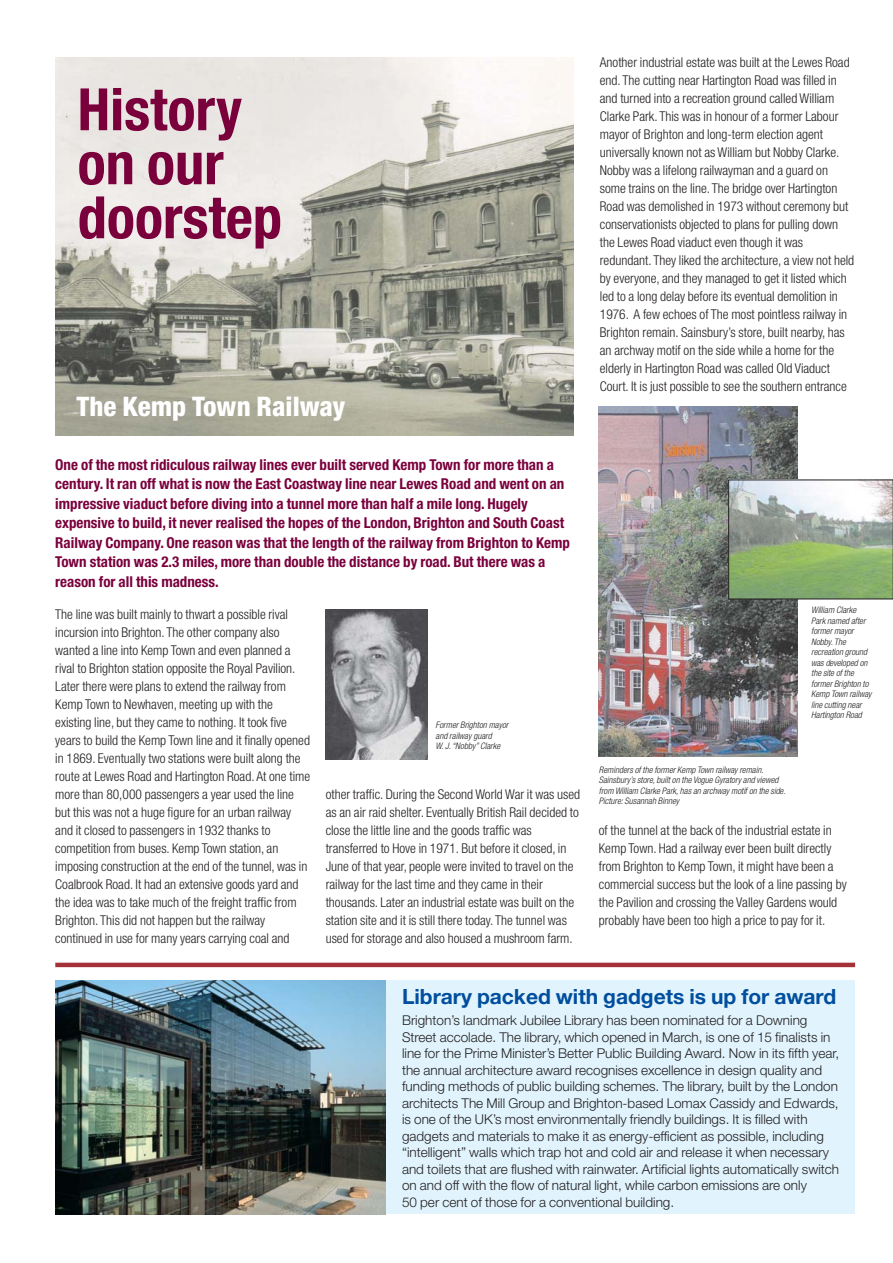
<style>
.page{position:relative;width:893px;height:1263px;background:#fff}
.page>*{position:absolute;margin:0;border:0;box-sizing:border-box;transform-origin:0 0}
.t1{font:700 condensed 58.5px/54px "Helvetica Neue";color:#7a003c}
.t2{font:800 condensed 27px "Helvetica Neue";color:#fff}
.t3{font:700 21px "Helvetica Neue";color:#004e9d}
.t4{font:700 condensed 15px/19.5px "Helvetica Neue";color:#7a003c}
.t5{font:300 condensed 13.5px/18px "Helvetica Neue";color:#231f20}
.t6{font:300 13.5px/16.5px "Helvetica Neue";color:#231f20}
.t7{font:italic 300 condensed 9px/10.5px "Helvetica Neue";color:#231f20}
</style>
<div class="page">
<div style="left:55px;top:980px;width:800px;height:234px;background:#e1f4fd"></div>
<hr style="left:55px;top:963px;width:800px;height:4px;background:#a43138">
<img style="left:55px;top:57px;width:519px;height:379px">
<img style="left:326px;top:610px;width:102px;height:149px">
<img style="left:598px;top:407px;width:199px;height:350px">
<img style="left:730px;top:482px;width:160px;height:115px">
<img style="left:55px;top:981px;width:330px;height:234px">
<h1 class="t1" style="left:78px;top:87px;width:206px">History on our doorstep</h1>
<h2 class="t2" style="left:77px;top:397px;width:270px">The Kemp Town Railway</h2>
<p class="t4" style="left:55px;top:456px;width:516px">One of the most ridiculous railway lines ever built served Kemp Town for more than a century. It ran off what is now the East Coastway line near Lewes Road and went on an impressive viaduct before diving into a tunnel more than half a mile long. Hugely expensive to build, it never realised the hopes of the London, Brighton and South Coast Railway Company. One reason was that the length of the railway from Brighton to Kemp Town station was 2.3 miles, more than double the distance by road. But there was a reason for all this madness.</p>
<p class="t5" style="left:55px;top:607px;width:256px">The line was built mainly to thwart a possible rival incursion into Brighton. The other company also wanted a line into Kemp Town and even planned a rival to Brighton station opposite the Royal Pavilion.<br>Later there were plans to extend the railway from Kemp Town to Newhaven, meeting up with the existing line, but they came to nothing. It took five years to build the Kemp Town line and it finally opened in 1869. Eventually two stations were built along the route at Lewes Road and Hartington Road. At one time more than 80,000 passengers a year used the line but this was not a huge figure for an urban railway and it closed to passengers in 1932 thanks to competition from buses. Kemp Town station, an imposing construction at the end of the tunnel, was in Coalbrook Road. It had an extensive goods yard and the idea was to take much of the freight traffic from Brighton. This did not happen but the railway continued in use for many years carrying coal and</p>
<p class="t7" style="left:435px;top:721px;width:74px">Former Brighton mayor and railway guard<br>W. J. “Nobby” Clarke</p>
<p class="t5" style="left:325px;top:786px;width:256px">other traffic. During the Second World War it was used as an air raid shelter. Eventually British Rail decided to close the little line and the goods traffic was transferred to Hove in 1971. But before it closed, in June of that year, people were invited to travel on the railway for the last time and they came in their thousands. Later an industrial estate was built on the station site and it is still there today. The tunnel was used for storage and also housed a mushroom farm.</p>
<p class="t5" style="left:600px;top:54px;width:256px">Another industrial estate was built at the Lewes Road end. The cutting near Hartington Road was filled in and turned into a recreation ground called William Clarke Park. This was in honour of a former Labour mayor of Brighton and long-term election agent universally known not as William but Nobby Clarke.<br>Nobby was a lifelong railwayman and a guard on some trains on the line. The bridge over Hartington Road was demolished in 1973 without ceremony but conservationists objected to plans for pulling down the Lewes Road viaduct even though it was redundant. They liked the architecture, a view not held by everyone, and they managed to get it listed which led to a long delay before its eventual demolition in 1976. A few echoes of The most pointless railway in Brighton remain. Sainsbury’s store, built nearby, has an archway motif on the side while a home for the elderly in Hartington Road was called Old Viaduct Court. It is just possible to see the southern entrance</p>
<p class="t7" style="left:599px;top:765px;width:188px">Reminders of the former Kemp Town railway remain.<br>Sainsbury’s store, built on the Vogue Gyratory and viewed from William Clarke Park, has an archway motif on the side.<br>Picture: Susannah Binney</p>
<p class="t7" style="left:811px;top:606px;width:62px">William Clarke<br>Park named after former mayor<br>Nobby. The recreation ground was developed on the site of the former Brighton to<br>Kemp Town railway line cutting near<br>Hartington Road</p>
<p class="t5" style="left:598px;top:822px;width:249px">of the tunnel at the back of the industrial estate in Kemp Town. Had a railway ever been built directly from Brighton to Kemp Town, it might have been a commercial success but the look of a line passing by the Pavilion and crossing the Valley Gardens would probably have been too high a price to pay for it.</p>
<h3 class="t3" style="left:402px;top:989px;width:435px">Library packed with gadgets is up for award</h3>
<p class="t6" style="left:402px;top:1013px;width:438px">Brighton’s landmark Jubilee Library has been nominated for a Downing Street accolade. The library, which opened in March, is one of 15 finalists in line for the Prime Minister’s Better Public Building Award. Now in its fifth year, the annual architecture award recognises excellence in design quality and funding methods of public building schemes. The library, built by the London architects The Mill Group and Brighton-based Lomax Cassidy and Edwards, is one of the UK’s most environmentally friendly buildings. It is filled with gadgets and materials to make it as energy-efficient as possible, including “intelligent” walls which trap hot and cold air and release it when necessary and toilets that are flushed with rainwater. Artificial lights automatically switch on and off with the flow of natural light, while carbon emissions are only<br>50 per cent of those for a conventional building.</p>
</div>
